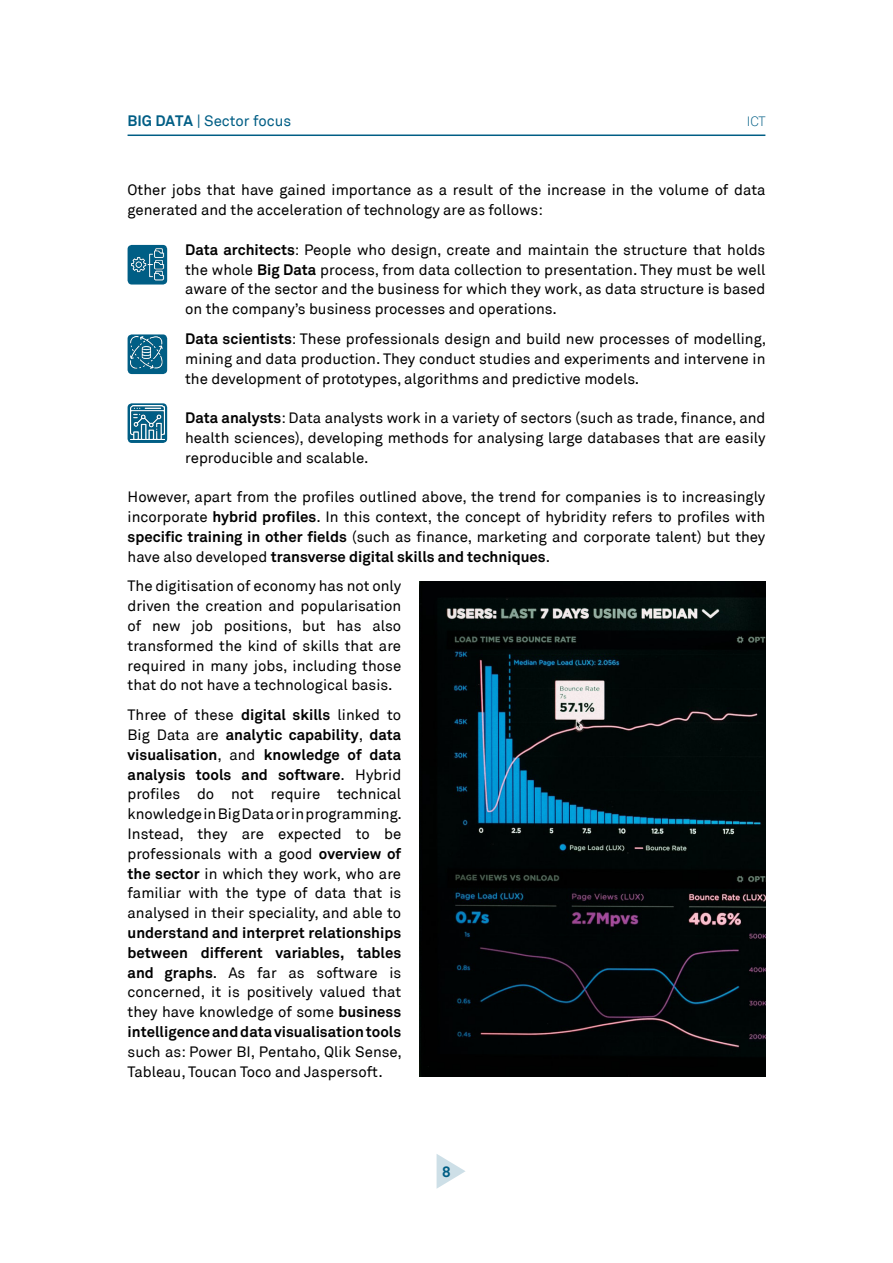
<style>
.page{position:relative;width:893px;height:1263px;background:#fff}
.page>*{position:absolute;margin:0;border:0;box-sizing:border-box;transform-origin:0 0}
.t1{font:15px/19.8px "Akkurat";color:#000;text-align:justify}
.t2{font:700 15px/19.8px "Akkurat";color:#000;text-align:justify}
.t3{font:15px "Akkurat";color:#005e85}
.t4{font:700 15px "Akkurat";color:#005e85}
.t5{font:300 13.5px "Akkurat";color:#005e85}
.s1{font-weight:700}
.s2{font-weight:400}
</style>
<div class="page">
<svg style="left:437px;top:1154px;width:29px;height:34px"></svg>
<hr style="left:128px;top:134px;width:637px;height:2px;background:#005e85">
<div style="left:128px;top:245px;width:39px;height:39px;background:#005e85;border-radius:4px"></div>
<div style="left:128px;top:334px;width:39px;height:40px;background:#005e85;border-radius:4px"></div>
<svg style="left:128px;top:403px;width:39px;height:40px"></svg>
<img style="left:131px;top:248px;width:33px;height:33px">
<img style="left:130px;top:337px;width:33px;height:32px">
<img style="left:130px;top:406px;width:34px;height:34px">
<img style="left:419px;top:582px;width:346px;height:494px">
<p class="t3" style="left:128px;top:111px;width:165px"><span class="s1">BIG DATA</span> | Sector focus</p>
<p class="t5" style="left:747px;top:113px;width:20px">ICT</p>
<p class="t1" style="left:128px;top:180px;width:639px">Other jobs that have gained importance as a result of the increase in the volume of data generated and the acceleration of technology are as follows:</p>
<p class="t1" style="left:185px;top:240px;width:582px"><span class="s1">Data architects</span>: People who design, create and maintain the structure that holds the whole <span class="s1">Big Data</span> process, from data collection to presentation. They must be well aware of the sector and the business for which they work, as data structure is based on the company’s business processes and operations.</p>
<p class="t1" style="left:185px;top:329px;width:582px"><span class="s1">Data scientists</span>: These professionals design and build new processes of modelling, mining and data production. They conduct studies and experiments and intervene in the development of prototypes, algorithms and predictive models.</p>
<p class="t1" style="left:185px;top:408px;width:582px"><span class="s1">Data analysts</span>: Data analysts work in a variety of sectors (such as trade, finance, and health sciences), developing methods for analysing large databases that are easily reproducible and scalable.</p>
<p class="t1" style="left:128px;top:487px;width:639px">However, apart from the profiles outlined above, the trend for companies is to increasingly incorporate <span class="s1">hybrid profiles</span>. In this context, the concept of hybridity refers to profiles with <span class="s1">specific training in other fields</span> (such as finance, marketing and corporate talent) but they have also developed <span class="s1">transverse digital skills and techniques</span>.</p>
<p class="t1" style="left:128px;top:576px;width:275px">The digitisation of economy has not only driven the creation and popularisation of new job positions, but has also transformed the kind of skills that are required in many jobs, including those that do not have a technological basis.</p>
<p class="t1" style="left:128px;top:705px;width:275px;text-align:left">Three of these <span class="s1">digital skills</span> linked to Big Data are <span class="s1">analytic capability</span>, <span class="s1">data visualisation</span>, and <span class="s1">knowledge of data analysis tools and software</span>. Hybrid profiles do not require technical knowledge in Big Data or in programming.<br>Instead, they are expected to be professionals with a good <span class="s1">overview of the sector</span> in which they work, who are familiar with the type of data that is analysed in their speciality, and able to</p>
<p class="t2" style="left:128px;top:923px;width:275px">understand and interpret relationships between different variables, tables and graphs<span class="s2">. As far as software is concerned, it is positively valued that they have knowledge of some</span> business intelligence and data visualisation tools</p>
<p class="t1" style="left:128px;top:1042px;width:276px">such as: Power BI, Pentaho, Qlik Sense,<br>Tableau, Toucan Toco and Jaspersoft.</p>
<p class="t4" style="left:442px;top:1162px;width:10px">8</p>
</div>
